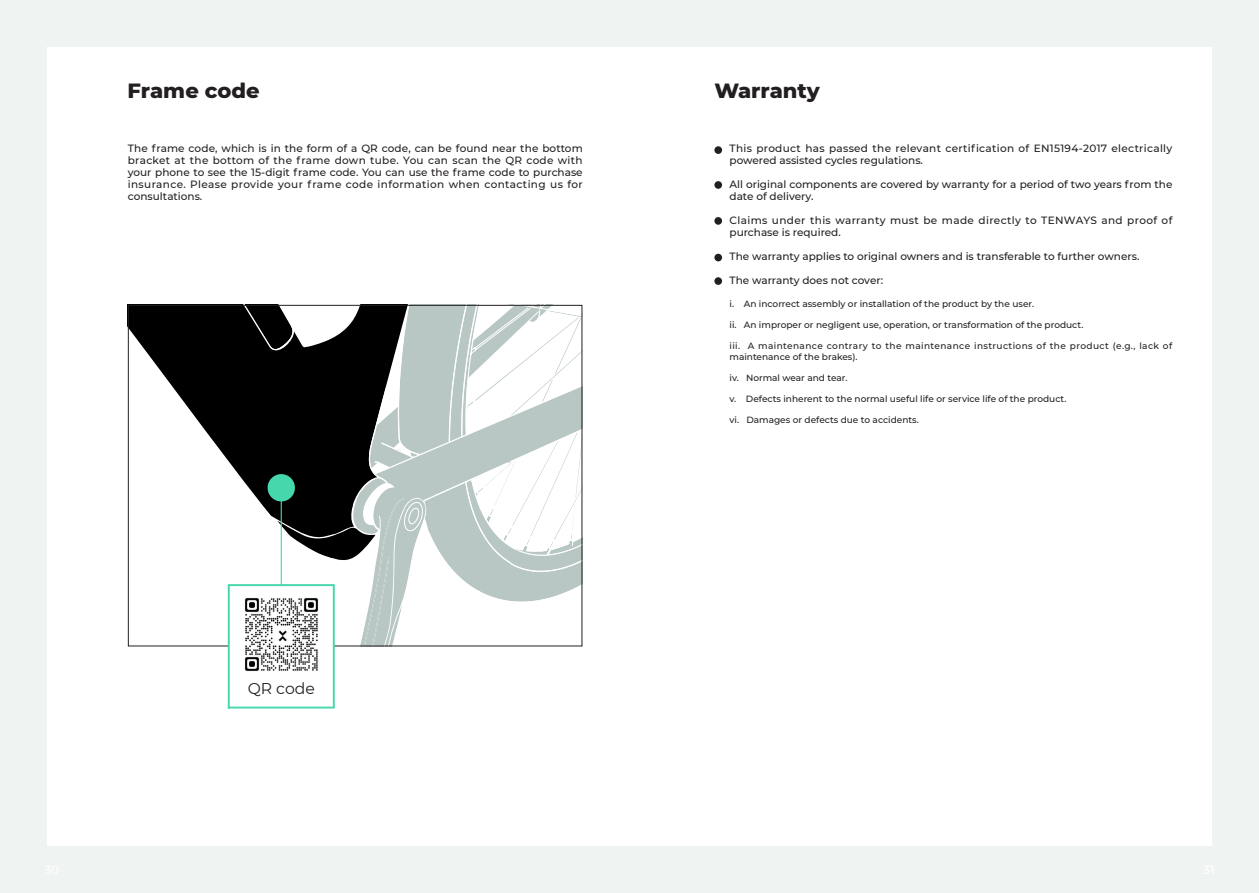
<style>
.page{position:relative;width:1259px;height:893px;background:#fff}
.page>*{position:absolute;margin:0;border:0;box-sizing:border-box;transform-origin:0 0}
.t1{font:800 21px "Montserrat";color:#231f20}
.t2{font:15.6px "Montserrat";color:#231f20}
.t3{font:500 10.5px/12px "Montserrat";color:#231f20;text-align:justify}
.t4{font:500 10.5px/12px "Montserrat";letter-spacing:.03em;color:#231f20}
.t5{font:500 10.5px/12px "Montserrat";letter-spacing:.035em;color:#231f20}
.t6{font:500 9px "Montserrat";color:#231f20}
.t7{font:500 9px/10.5px "Montserrat";letter-spacing:.04em;color:#231f20}
</style>
<div class="page">
<div style="left:0;top:0;width:47px;height:893px;background:#eff3f2"></div>
<div style="left:1212px;top:0;width:47px;height:893px;background:#eff3f2"></div>
<div style="left:0;top:846px;width:1259px;height:47px;background:#eff3f2"></div>
<div style="left:0;top:0;width:1259px;height:47px;background:#eff3f2"></div>
<div style="left:714px;top:146px;width:8px;height:8px;background:#231f20;border-radius:50%"></div>
<div style="left:714px;top:181px;width:8px;height:8px;background:#231f20;border-radius:50%"></div>
<div style="left:714px;top:217px;width:8px;height:8px;background:#231f20;border-radius:50%"></div>
<div style="left:714px;top:254px;width:8px;height:7px;background:#231f20;border-radius:50%"></div>
<div style="left:714px;top:277px;width:8px;height:8px;background:#231f20;border-radius:50%"></div>
<svg style="left:130px;top:307px;width:97px;height:152px;fill:#000"></svg>
<svg style="left:227px;top:305px;width:356px;height:404px"></svg>
<img style="left:237px;top:591px;width:88px;height:87px">
<hr style="left:281px;top:488px;width:1px;height:97px;background:#47d7ac">
<p class="t1" style="left:128px;top:75px;width:134px">Frame code</p>
<p class="t1" style="left:714px;top:75px;width:107px">Warranty</p>
<p class="t3" style="left:128px;top:142px;width:456px">The frame code, which is in the form of a QR code, can be found near the bottom bracket at the bottom of the frame down tube. You can scan the QR code with your phone to see the 15-digit frame code. You can use the frame code to purchase insurance. Please provide your frame code information when contacting us for consultations.</p>
<p class="t4" style="left:729px;top:142px;width:444px">This product has passed the relevant certification of EN15194-2017 electrically powered assisted cycles regulations.</p>
<p class="t3" style="left:729px;top:178px;width:444px">All original components are covered by warranty for a period of two years from the date of delivery.</p>
<p class="t5" style="left:729px;top:214px;width:444px">Claims under this warranty must be made directly to TENWAYS and proof of purchase is required.</p>
<p class="t3" style="left:729px;top:250px;width:411px">The warranty applies to original owners and is transferable to further owners.</p>
<p class="t3" style="left:729px;top:274px;width:155px">The warranty does not cover:</p>
<h2 class="t2" style="left:248px;top:678px;width:69px">QR code</h2>
<p class="t6" style="left:729px;top:298px;width:306px">i. An incorrect assembly or installation of the product by the user.</p>
<p class="t6" style="left:729px;top:319px;width:355px">ii. An improper or negligent use, operation, or transformation of the product.</p>
<p class="t7" style="left:729px;top:340px;width:444px">iii. A maintenance contrary to the maintenance instructions of the product (e.g., lack of maintenance of the brakes).</p>
<p class="t6" style="left:729px;top:371px;width:119px">iv. Normal wear and tear.</p>
<p class="t6" style="left:729px;top:392px;width:338px">v. Defects inherent to the normal useful life or service life of the product.</p>
<p class="t6" style="left:729px;top:413px;width:191px">vi. Damages or defects due to accidents.</p>
</div>
